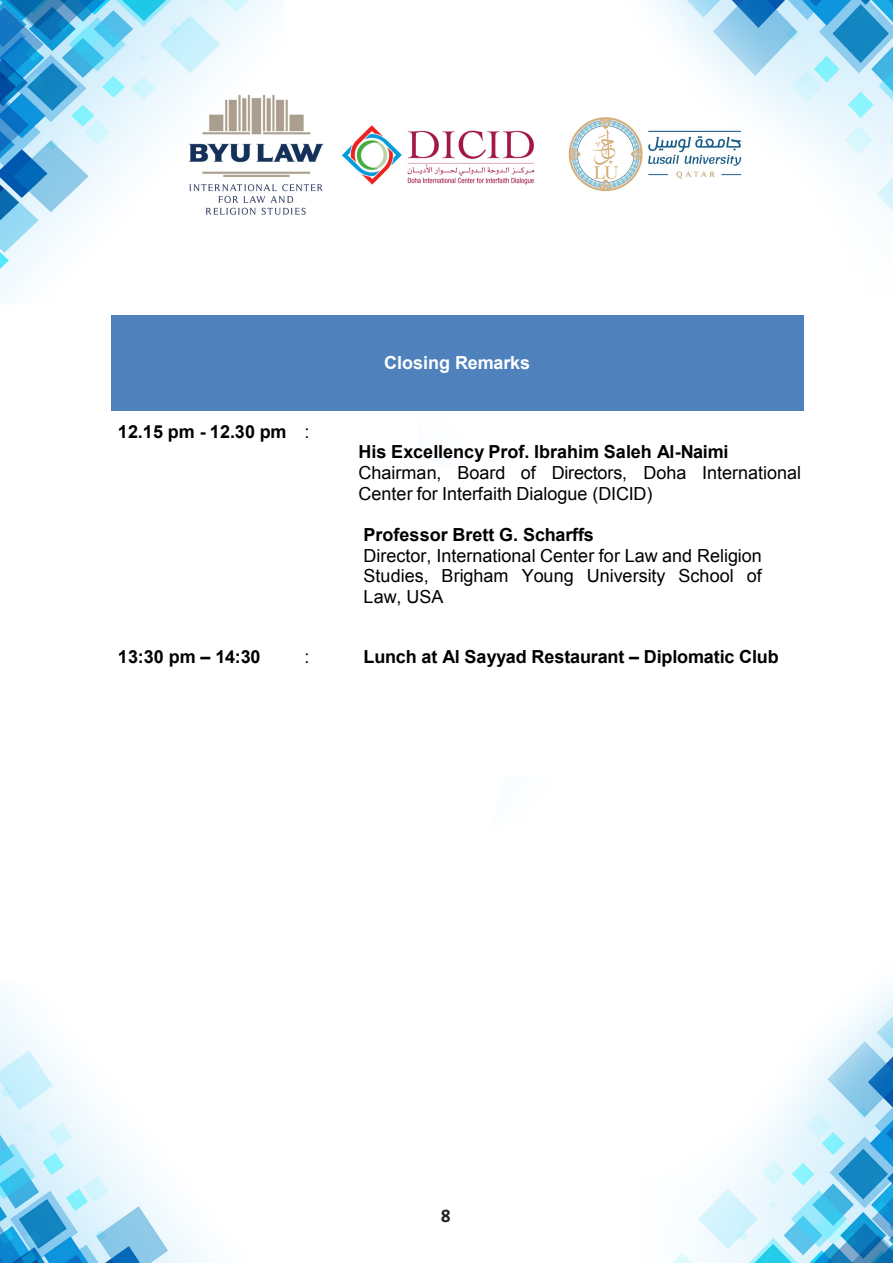
<style>
.page{position:relative;width:893px;height:1263px;background:#fff}
.page>*{position:absolute;margin:0;border:0;box-sizing:border-box;transform-origin:0 0}
.t1{font:18px/20.7px "Arial";color:#000}
.t2{font:700 18px "Arial";letter-spacing:-.01em;color:#000}
.t3{font:700 18px "Arial";letter-spacing:-.005em;color:#fff}
.t4{font:16.5px "Arial";color:#000}
.s1{font-weight:400}
.s2{font-weight:700}
.s3{font-family:"The Sans";font-weight:700;font-size:18px;color:#231f20}
</style>
<div class="page">
<img style="left:0;top:0;width:893px;height:1263px">
<div style="left:111px;top:315px;width:692px;height:20px;background:#4f81bd"></div>
<div style="left:111px;top:335px;width:692px;height:38px;background:#4f81bd"></div>
<div style="left:111px;top:373px;width:692px;height:37px;background:#4f81bd"></div>
<p class="t2" style="left:118px;top:419px;width:193px">12.15 pm - 12.30 pm <span class="s1">:</span></p>
<p class="t3" style="left:384px;top:351px;width:148px">Closing Remarks</p>
<p class="t1" style="left:358px;top:442px;width:444px"><span class="s2">His Excellency Prof. Ibrahim Saleh Al-Naimi<br></span>Chairman, Board of Directors, Doha International<br>Center for Interfaith Dialogue (DICID)</p>
<p class="t1" style="left:364px;top:524px;width:400px"><span class="s2">Professor Brett G. Scharffs<br></span>Director, International Center for Law and Religion Studies, Brigham Young University School of Law, USA</p>
<p class="t2" style="left:118px;top:645px;width:144px">13:30 pm – 14:30</p>
<p class="t1" style="left:304px;top:647px;width:7px">:</p>
<p class="t2" style="left:364px;top:645px;width:417px">Lunch at Al Sayyad Restaurant – Diplomatic Club</p>
<p class="t4" style="left:435px;top:1202px;width:17px">8<span class="s3">8</span></p>
</div>
